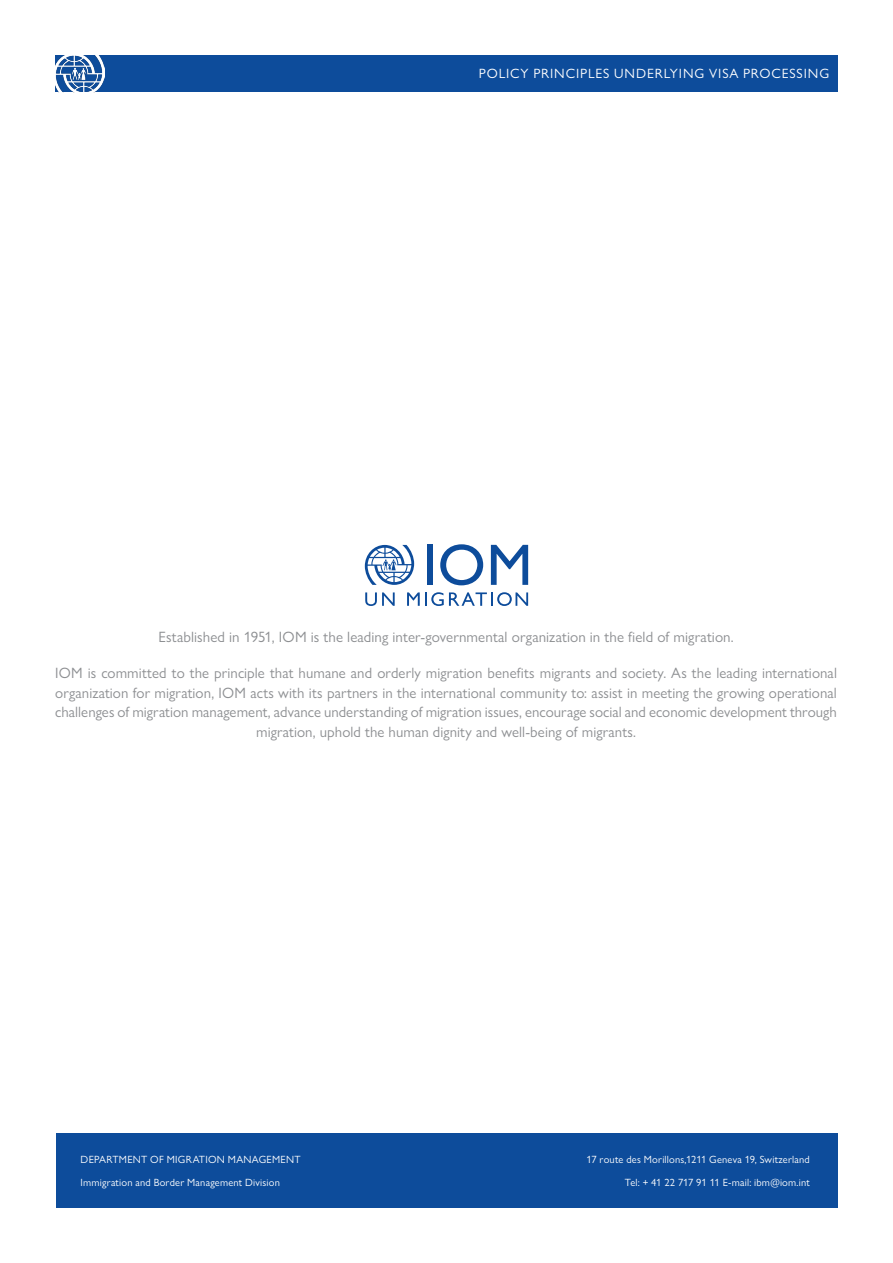
<style>
.page{position:relative;width:893px;height:1263px;background:#fff}
.page>*{position:absolute;margin:0;border:0;box-sizing:border-box;transform-origin:0 0}
.Paragraph_Style_1{font:15px/19.5px "Gill Sans Nova";letter-spacing:.005em;color:#8d8f92;text-align:center}
.t1{font:13.5px "Gill Sans MT Pro";letter-spacing:.07em;color:#fff}
.Paragraph_Style_1-2{font:10.5px "Gill Sans Nova";letter-spacing:.02em;color:#fff}
</style>
<div class="page">
<div style="left:55px;top:55px;width:783px;height:37px;background:#0d4c9b"></div>
<img style="left:55px;top:55px;width:50px;height:37px">
<div style="left:56px;top:1133px;width:782px;height:75px;background:#0d4c9b"></div>
<div style="left:427px;top:545px;width:5px;height:40px;background:#0d4c9b"></div>
<svg style="left:440px;top:544px;width:43px;height:41px"></svg>
<svg style="left:491px;top:545px;width:37px;height:40px"></svg>
<svg style="left:365px;top:592px;width:30px;height:14px"></svg>
<svg style="left:407px;top:592px;width:121px;height:14px"></svg>
<svg style="left:365px;top:545px;width:49px;height:40px"></svg>
<p class="t1" style="left:479px;top:66px;width:352px">POLICY PRINCIPLES UNDERLYING VISA PROCESSING</p>
<p class="Paragraph_Style_1" style="left:158px;top:627px;width:577px">Established in 1951, IOM is the leading inter-governmental organization in the field of migration.</p>
<p class="Paragraph_Style_1" style="left:55px;top:663px;width:783px">IOM is committed to the principle that humane and orderly migration benefits migrants and society. As the leading international organization for migration, IOM acts with its partners in the international community to: assist in meeting the growing operational challenges of migration management, advance understanding of migration issues, encourage social and economic development through migration, uphold the human dignity and well-being of migrants.</p>
<p class="Paragraph_Style_1-2" style="left:81px;top:1153px;width:221px">DEPARTMENT OF MIGRATION MANAGEMENT</p>
<p class="Paragraph_Style_1-2" style="left:81px;top:1176px;width:201px">Immigration and Border Management Division</p>
<p class="Paragraph_Style_1-2" style="left:587px;top:1153px;width:225px">17 route des Morillons,1211 Geneva 19, Switzerland</p>
<p class="Paragraph_Style_1-2" style="left:625px;top:1176px;width:187px">Tel: + 41 22 717 91 11 E-mail: ibm@iom.int</p>
</div>
